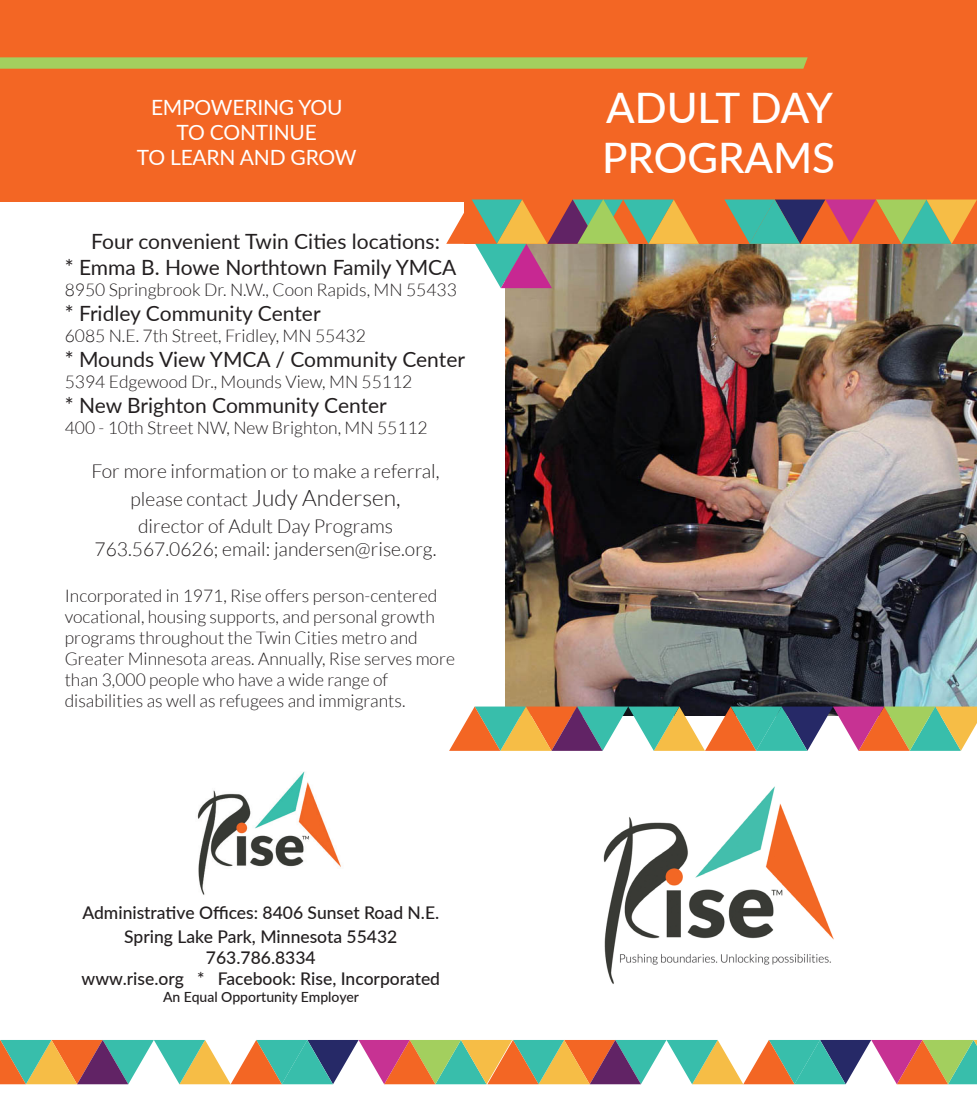
<style>
.page{position:relative;width:977px;height:1103px;background:#fff}
.page>*{position:absolute;margin:0;border:0;box-sizing:border-box;transform-origin:0 0}
.t1{font:500 42px "Lato";color:#fff}
.t2{font:21px "Lato";color:#231f20}
.t3{font:21px "Lato";letter-spacing:-.01em;color:#fff}
.t4{font:300 19.25px/27.3px "Lato";color:#231f20;text-align:center}
.t5{font:300 17.5px/21px "Lato";color:#231f20}
.t6{font:500 17.5px "Lato";color:#231f20}
.t7{font:500 14px "Lato";color:#231f20}
.s1{font-size:22.75px}
</style>
<div class="page">
<img style="left:506px;top:288px;width:470px;height:418px">
<div style="left:465px;top:0;width:511px;height:244px;background:#f36624"></div>
<div style="left:0;top:0;width:465px;height:201px;background:#f36624"></div>
<svg style="left:0;top:57px;width:808px;height:12px;background:#a7c85a"></svg>
<img style="left:603px;top:786px;width:231px;height:198px">
<img style="left:446px;top:199px;width:530px;height:89px">
<img style="left:197px;top:771px;width:144px;height:124px">
<svg style="left:449px;top:706px;width:527px;height:45px;background:#a29e81"></svg>
<svg style="left:0;top:1040px;width:976px;height:44px"></svg>
<p class="t3" style="left:151px;top:92px;width:193px">EMPOWERING YOU</p>
<p class="t3" style="left:177px;top:117px;width:142px">TO CONTINUE</p>
<p class="t3" style="left:137px;top:142px;width:221px">TO LEARN AND GROW</p>
<p class="t2" style="left:91px;top:227px;width:350px">Four convenient Twin Cities locations:</p>
<p class="t2" style="left:65px;top:252px;width:393px">* Emma B. Howe Northtown Family YMCA</p>
<p class="t5" style="left:65px;top:279px;width:393px">8950 Springbrook Dr. N.W., Coon Rapids, MN 55433</p>
<p class="t2" style="left:65px;top:298px;width:257px">* Fridley Community Center</p>
<p class="t5" style="left:65px;top:325px;width:302px">6085 N.E. 7th Street, Fridley, MN 55432</p>
<p class="t2" style="left:65px;top:344px;width:402px">* Mounds View YMCA / Community Center</p>
<p class="t5" style="left:65px;top:371px;width:349px">5394 Edgewood Dr., Mounds View, MN 55112</p>
<p class="t2" style="left:65px;top:391px;width:324px">* New Brighton Community Center</p>
<p class="t5" style="left:65px;top:417px;width:364px">400 - 10th Street NW, New Brighton, MN 55112</p>
<p class="t4" style="left:92px;top:458px;width:349px">For more information or to make a referral, please contact <span class="s1">Judy Andersen,</span></p>
<p class="t4" style="left:138px;top:512px;width:256px">director of Adult Day Programs</p>
<p class="t4" style="left:95px;top:536px;width:343px">763.567.0626; email: jandersen@rise.org.</p>
<p class="t5" style="left:65px;top:585px;width:392px">Incorporated in 1971, Rise offers person-centered vocational, housing supports, and personal growth programs throughout the Twin Cities metro and Greater Minnesota areas. Annually, Rise serves more than 3,000 people who have a wide range of</p>
<p class="t5" style="left:65px;top:690px;width:342px">disabilities as well as refugees and immigrants.</p>
<p class="t6" style="left:82px;top:899px;width:358px">Administrative Offices: 8406 Sunset Road N.E.</p>
<p class="t6" style="left:124px;top:924px;width:274px">Spring Lake Park, Minnesota 55432</p>
<p class="t6" style="left:206px;top:945px;width:111px">763.786.8334</p>
<p class="t6" style="left:82px;top:966px;width:360px">www.rise.org * Facebook: Rise, Incorporated</p>
<p class="t7" style="left:163px;top:986px;width:197px">An Equal Opportunity Employer</p>
<p class="t1" style="left:606px;top:77px;width:228px">ADULT DAY</p>
<p class="t1" style="left:602px;top:128px;width:234px">PROGRAMS</p>
</div>
